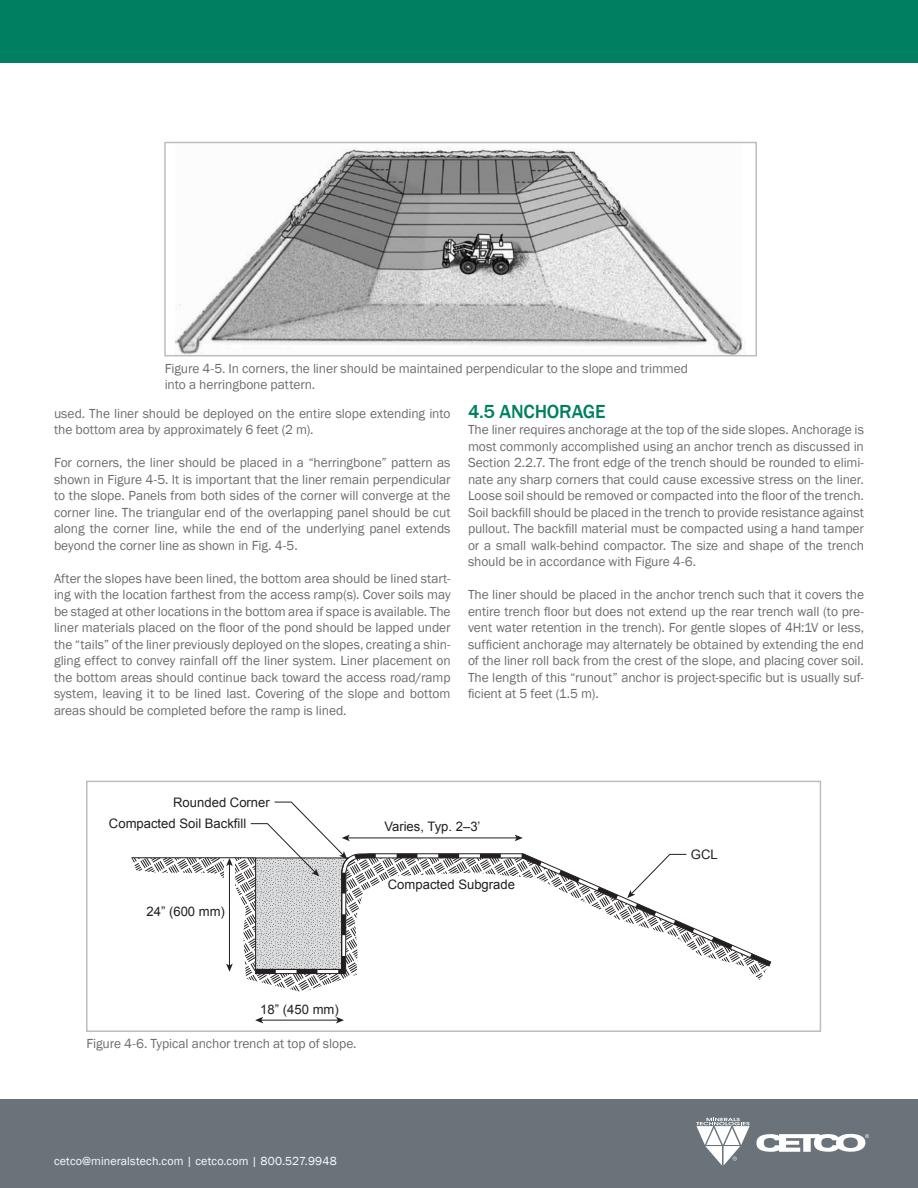
<style>
.page{position:relative;width:918px;height:1188px;background:#fff}
.page>*{position:absolute;margin:0;border:0;box-sizing:border-box;transform-origin:0 0}
.tekst_podstawowy{font:500 19.5px "Franklin Gothic";letter-spacing:-.01em;color:#008061}
.tekst_podstawowy-2{font:13.5px/16.5px "Franklin Gothic";letter-spacing:-.005em;color:#6c6d70;text-align:justify}
.Podpis_pod_fotę{font:13.5px/16.5px "Franklin Gothic";letter-spacing:-.005em;color:#6c6d70}
.t1{font:13.05px "Arial";color:#231f20}
.t2{font:12px "Franklin Gothic";letter-spacing:.015em;color:#fff}
</style>
<div class="page">
<div style="left:0;top:0;width:918px;height:63px;background:#008061"></div>
<div style="left:0;top:1099px;width:918px;height:89px;background:#6a737a"></div>
<svg style="left:756px;top:1134px;width:113px;height:18px"></svg>
<svg style="left:696px;top:1118px;width:54px;height:48px"></svg>
<img style="left:176px;top:148px;width:567px;height:205px">
<div style="left:164px;top:142px;width:593px;height:214px;border:2px solid #bcbdc0"></div>
<svg style="left:132px;top:858px;width:630px;height:134px"></svg>
<svg style="left:251px;top:970px;width:512px;height:6px"></svg>
<hr style="left:347px;top:838px;width:170px;height:1px;background:#231f20">
<svg style="left:515px;top:835px;width:8px;height:6px"></svg>
<hr style="left:261px;top:1020px;width:77px;height:1px;background:#231f20">
<svg style="left:255px;top:1017px;width:8px;height:6px"></svg>
<svg style="left:336px;top:1017px;width:8px;height:6px"></svg>
<svg style="left:250px;top:801px;width:100px;height:169px"></svg>
<div style="left:224px;top:858px;width:11px;height:31px;background:#fff"></div>
<hr style="left:131px;top:857px;width:124px;height:1px;background:#231f20">
<hr style="left:229px;top:864px;width:1px;height:102px;background:#231f20">
<svg style="left:226px;top:858px;width:7px;height:8px"></svg>
<svg style="left:226px;top:964px;width:7px;height:8px"></svg>
<svg style="left:255px;top:853px;width:517px;height:121px"></svg>
<svg style="left:627px;top:854px;width:60px;height:44px"></svg>
<div style="left:86px;top:781px;width:735px;height:251px;border:2px solid #bcbdc0"></div>
<p class="Podpis_pod_fotę" style="left:165px;top:360px;width:525px">Figure 4-5. In corners, the liner should be maintained perpendicular to the slope and trimmed into a herringbone pattern.</p>
<p class="tekst_podstawowy-2" style="left:54px;top:405px;width:398px">used. The liner should be deployed on the entire slope extending into the bottom area by approximately 6 feet (2 m).</p>
<p class="tekst_podstawowy-2" style="left:54px;top:455px;width:398px">For corners, the liner should be placed in a “herringbone” pattern as shown in Figure 4-5. It is important that the liner remain perpendicular to the slope. Panels from both sides of the corner will converge at the corner line. The triangular end of the overlapping panel should be cut along the corner line, while the end of the underlying panel extends beyond the corner line as shown in Fig. 4-5.</p>
<p class="tekst_podstawowy-2" style="left:54px;top:571px;width:398px">After the slopes have been lined, the bottom area should be lined start&shy;ing with the location farthest from the access ramp(s). Cover soils may be staged at other locations in the bottom area if space is available. The liner materials placed on the floor of the pond should be lapped under the “tails” of the liner previously deployed on the slopes, creating a shin&shy;gling effect to convey rainfall off the liner system. Liner placement on the bottom areas should continue back toward the access road/ramp system, leaving it to be lined last. Covering of the slope and bottom areas should be completed before the ramp is lined.</p>
<p class="tekst_podstawowy" style="left:468px;top:399px;width:139px">4.5 ANCHORAGE</p>
<p class="tekst_podstawowy-2" style="left:468px;top:422px;width:398px">The liner requires anchorage at the top of the side slopes. Anchorage is most commonly accomplished using an anchor trench as discussed in Section 2.2.7. The front edge of the trench should be rounded to elimi&shy;nate any sharp corners that could cause excessive stress on the liner.<br>Loose soil should be removed or compacted into the floor of the trench.</p>
<p class="tekst_podstawowy-2" style="left:468px;top:505px;width:398px">Soil backfill should be placed in the trench to provide resistance against pullout. The backfill material must be compacted using a hand tamper or a small walk-behind compactor. The size and shape of the trench should be in accordance with Figure 4-6.</p>
<p class="tekst_podstawowy-2" style="left:468px;top:587px;width:398px">The liner should be placed in the anchor trench such that it covers the entire trench floor but does not extend up the rear trench wall (to pre&shy;vent water retention in the trench). For gentle slopes of 4H:1V or less, sufficient anchorage may alternately be obtained by extending the end of the liner roll back from the crest of the slope, and placing cover soil.<br>The length of this “runout” anchor is project-specific but is usually suf&shy;ficient at 5 feet (1.5 m).</p>
<p class="t1" style="left:173px;top:793px;width:98px">Rounded Corner</p>
<p class="t1" style="left:109px;top:815px;width:139px">Compacted Soil Backfill</p>
<p class="t1" style="left:384px;top:818px;width:98px">Varies, Typ. 2–3’</p>
<p class="t1" style="left:147px;top:903px;width:80px">24” (600 mm)</p>
<p class="t1" style="left:388px;top:876px;width:129px">Compacted Subgrade</p>
<p class="t1" style="left:260px;top:1001px;width:80px">18” (450 mm)</p>
<p class="Podpis_pod_fotę" style="left:86px;top:1036px;width:272px">Figure 4-6. Typical anchor trench at top of slope.</p>
<p class="t2" style="left:54px;top:1153px;width:284px">cetco@mineralstech.com | cetco.com | 800.527.9948</p>
<p class="t1" style="left:691px;top:846px;width:28px">GCL</p>
</div>
